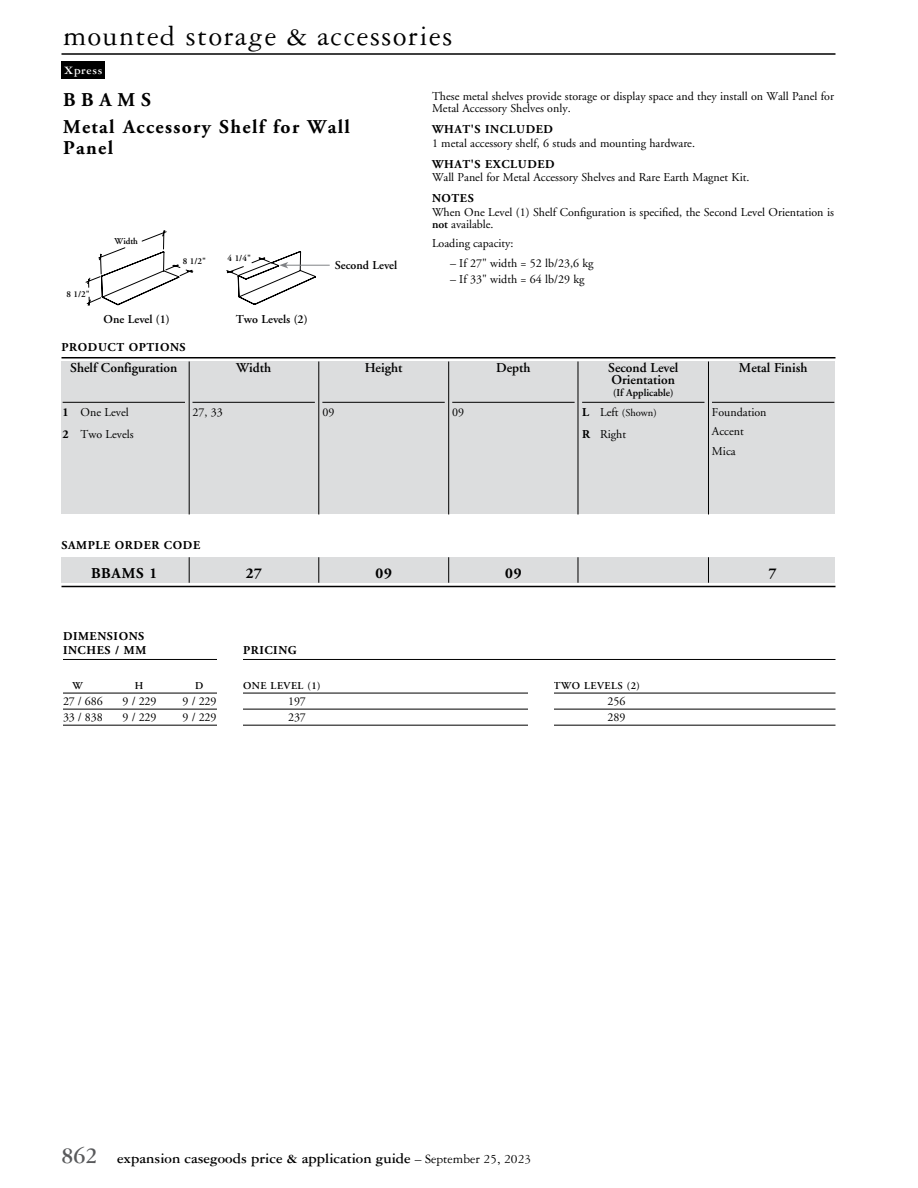
<style>
.page{position:relative;width:918px;height:1188px;background:#fff}
.page>*{position:absolute;margin:0;border:0;box-sizing:border-box;transform-origin:0 0}
.t1{font:30px "Garamond Three";letter-spacing:.05em;color:#000}
.t2{font:700 19.5px/27px "Adobe Garamond";letter-spacing:.07em;color:#000}
.t3{font:700 15px "Garamond Three";color:#000}
.t4{font:700 15px "Adobe Garamond";letter-spacing:.05em;color:#000}
.t5{font:600 13.5px/12px "Adobe Garamond";color:#000}
.t6{font:12px/19.5px "Adobe Garamond";color:#000}
.t7{font:700 12px/13.5px "Adobe Garamond";letter-spacing:.05em;color:#000}
.t8{font:600 12px "Adobe Garamond";color:#000}
.t9{font:700 12px "Garamond Three";letter-spacing:.05em;color:#fff}
.t10{font:600 10.5px/19.5px "Adobe Garamond";color:#000}
.t11{font:600 10.5px "Adobe Garamond";letter-spacing:.05em;color:#000}
.t12{font:600 9px "Adobe Garamond";color:#000}
.s1{font-weight:700}
.s2{font-weight:600}
.s3{font-weight:700;font-size:12px}
.s4{font-weight:400;font-size:12px}
.s5{font-weight:400}
.s6{font-size:24px;color:#58595b}
.s7{font-weight:400;font-size:13.5px}
</style>
<div class="page">
<hr style="left:62px;top:53px;width:774px;height:2px;background:#000">
<div style="left:62px;top:62px;width:43px;height:17px;background:#000"></div>
<div style="left:62px;top:362px;width:774px;height:152px;background:#dcddde"></div>
<hr style="left:63px;top:402px;width:122px;height:1px;background:#000">
<hr style="left:192px;top:402px;width:123px;height:1px;background:#000">
<hr style="left:322px;top:402px;width:123px;height:1px;background:#000">
<hr style="left:452px;top:402px;width:123px;height:1px;background:#000">
<hr style="left:582px;top:402px;width:122px;height:1px;background:#000">
<hr style="left:712px;top:402px;width:122px;height:1px;background:#000">
<hr style="left:62px;top:357px;width:774px;height:1px;background:#000">
<hr style="left:62px;top:586px;width:774px;height:1px;background:#000">
<div style="left:62px;top:557px;width:774px;height:26px;background:#dcddde"></div>
<hr style="left:448px;top:362px;width:1px;height:152px;background:#000">
<svg style="left:448px;top:557px;width:1px;height:26px"></svg>
<hr style="left:189px;top:362px;width:1px;height:152px;background:#000">
<svg style="left:189px;top:557px;width:1px;height:26px"></svg>
<hr style="left:708px;top:362px;width:1px;height:152px;background:#000">
<svg style="left:708px;top:557px;width:1px;height:26px"></svg>
<hr style="left:286px;top:265px;width:44px;height:1px;background:#808285">
<svg style="left:86px;top:230px;width:230px;height:76px"></svg>
<hr style="left:578px;top:362px;width:1px;height:152px;background:#000">
<svg style="left:578px;top:557px;width:1px;height:26px"></svg>
<hr style="left:319px;top:362px;width:1px;height:152px;background:#000">
<svg style="left:319px;top:557px;width:1px;height:26px"></svg>
<hr style="left:63px;top:659px;width:773px;height:1px;background:#000">
<hr style="left:63px;top:693px;width:773px;height:1px;background:#000">
<hr style="left:63px;top:709px;width:773px;height:1px;background:#000">
<hr style="left:63px;top:725px;width:773px;height:1px;background:#000">
<div style="left:218px;top:630px;width:25px;height:211px;background:#fff"></div>
<div style="left:528px;top:679px;width:26px;height:72px;background:#fff"></div>
<h1 class="t1" style="left:63px;top:20px;width:391px">mounted storage &amp; accessories</h1>
<p class="t9" style="left:64px;top:64px;width:40px">Xpress</p>
<h2 class="t2" style="left:63px;top:86px;width:288px">BBAMS<br>Metal Accessory Shelf for Wall</h2>
<h2 class="t2" style="left:63px;top:134px;width:52px">Panel</h2>
<p class="t12" style="left:66px;top:289px;width:25px">8 1/2"</p>
<p class="t12" style="left:115px;top:236px;width:25px">Width</p>
<p class="t12" style="left:183px;top:256px;width:25px">8 1/2"</p>
<p class="t12" style="left:228px;top:254px;width:25px">4 1/4"</p>
<p class="t8" style="left:104px;top:313px;width:68px">One Level (1)</p>
<p class="t8" style="left:236px;top:313px;width:73px">Two Levels (2)</p>
<p class="t7" style="left:62px;top:340px;width:126px">PRODUCT OPTIONS</p>
<p class="t5" style="left:70px;top:362px;width:109px">Shelf Configuration</p>
<p class="t6" style="left:63px;top:402px;width:73px;line-height:21.9px"><span class="s1">1</span> One Level<br><span class="s1">2</span> Two Levels</p>
<p class="t6" style="left:192px;top:403px;width:32px">27, 33</p>
<p class="t5" style="left:236px;top:362px;width:36px">Width</p>
<p class="t8" style="left:335px;top:258px;width:64px">Second Level</p>
<p class="t6" style="left:322px;top:403px;width:13px">09</p>
<p class="t5" style="left:365px;top:362px;width:39px">Height</p>
<p class="t6" style="left:432px;top:91px;width:404px;line-height:12px">These metal shelves provide storage or display space and they install on Wall Panel for<br>Metal Accessory Shelves only.</p>
<p class="t7" style="left:432px;top:123px;width:123px">WHAT'S INCLUDED</p>
<p class="t6" style="left:432px;top:134px;width:263px">1 metal accessory shelf, 6 studs and mounting hardware.</p>
<p class="t7" style="left:432px;top:157px;width:124px">WHAT'S EXCLUDED</p>
<p class="t6" style="left:432px;top:168px;width:317px">Wall Panel for Metal Accessory Shelves and Rare Earth Magnet Kit.</p>
<p class="t7" style="left:432px;top:192px;width:43px">NOTES</p>
<p class="t6" style="left:432px;top:206px;width:404px;line-height:12px">When One Level (1) Shelf Configuration is specified, the Second Level Orientation is <span class="s2">not</span> available.</p>
<p class="t6" style="left:432px;top:234px;width:83px">Loading capacity:</p>
<p class="t6" style="left:450px;top:254px;width:145px">– If 27" width = 52 lb/23,6 kg</p>
<p class="t6" style="left:450px;top:270px;width:136px">– If 33" width = 64 lb/29 kg</p>
<p class="t6" style="left:452px;top:403px;width:13px">09</p>
<p class="t5" style="left:496px;top:362px;width:36px">Depth</p>
<p class="t5" style="left:608px;top:362px;width:72px">Second Level<br>Orientation</p>
<p class="t10" style="left:582px;top:384px;width:93px;text-indent:31px">(If Applicable)<br><span class="s3">L</span> <span class="s4">Left</span> <span class="s5">(Shown)</span></p>
<p class="t6" style="left:582px;top:425px;width:46px"><span class="s1">R</span> Right</p>
<p class="t5" style="left:739px;top:362px;width:70px">Metal Finish</p>
<p class="t6" style="left:712px;top:403px;width:56px">Foundation<br>Accent<br>Mica</p>
<p class="t7" style="left:62px;top:538px;width:140px">SAMPLE ORDER CODE</p>
<p class="t4" style="left:91px;top:565px;width:68px">BBAMS 1</p>
<p class="t4" style="left:246px;top:565px;width:18px">27</p>
<p class="t4" style="left:375px;top:565px;width:18px">09</p>
<p class="t4" style="left:505px;top:565px;width:18px">09</p>
<p class="t4" style="left:769px;top:565px;width:9px">7</p>
<p class="t7" style="left:63px;top:630px;width:85px">DIMENSIONS<br>INCHES / MM</p>
<p class="t7" style="left:243px;top:643px;width:55px">PRICING</p>
<p class="t11" style="left:73px;top:680px;width:12px">W</p>
<p class="t11" style="left:135px;top:680px;width:10px">H</p>
<p class="t11" style="left:195px;top:680px;width:10px">D</p>
<p class="t11" style="left:243px;top:680px;width:79px">ONE LEVEL (1)</p>
<p class="t11" style="left:553px;top:680px;width:88px">TWO LEVELS (2)</p>
<p class="t6" style="left:63px;top:692px;width:41px">27 / 686</p>
<p class="t6" style="left:123px;top:692px;width:35px">9 / 229</p>
<p class="t6" style="left:183px;top:692px;width:35px">9 / 229</p>
<p class="t6" style="left:288px;top:692px;width:19px">197</p>
<p class="t6" style="left:608px;top:692px;width:19px">256</p>
<p class="t6" style="left:63px;top:708px;width:41px">33 / 838</p>
<p class="t6" style="left:123px;top:708px;width:35px">9 / 229</p>
<p class="t6" style="left:183px;top:708px;width:35px">9 / 229</p>
<p class="t6" style="left:288px;top:708px;width:19px">237</p>
<p class="t6" style="left:608px;top:708px;width:19px">289</p>
<p class="t3" style="left:62px;top:1150px;width:471px"><span class="s6">862</span> expansion casegoods price &amp; application guide <span class="s7">– September 25, 2023</span></p>
</div>
